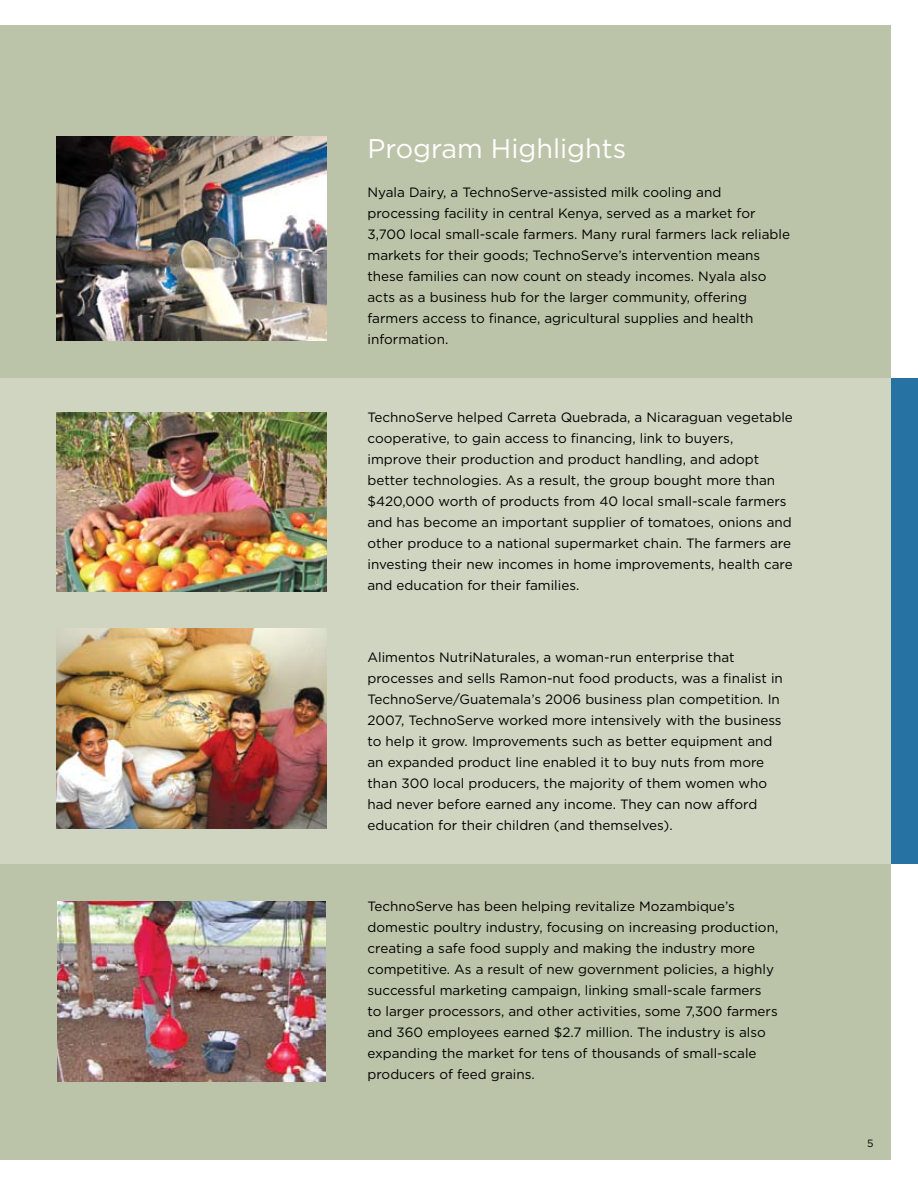
<style>
.page{position:relative;width:918px;height:1188px;background:#fff}
.page>*{position:absolute;margin:0;border:0;box-sizing:border-box;transform-origin:0 0}
.t1{font:27px "Gotham";color:#fff}
.t2{font:13.5px/21px "Gotham";color:#000}
.t3{font:10.5px "Gotham";color:#000}
</style>
<div class="page">
<div style="left:0;top:26px;width:891px;height:1134px;background:#bbc4a8"></div>
<div style="left:0;top:378px;width:891px;height:486px;background:#cfd5c1"></div>
<div style="left:891px;top:378px;width:27px;height:486px;background:#2672a2"></div>
<img style="left:57px;top:136px;width:270px;height:204px">
<img style="left:57px;top:413px;width:270px;height:179px">
<img style="left:57px;top:628px;width:270px;height:201px">
<img style="left:57px;top:901px;width:269px;height:180px">
<h1 class="t1" style="left:368px;top:133px;width:260px">Program Highlights</h1>
<p class="t2" style="left:368px;top:181px;width:424px">Nyala Dairy, a TechnoServe-assisted milk cooling and processing facility in central Kenya, served as a market for 3,700 local small-scale farmers. Many rural farmers lack reliable markets for their goods; TechnoServe’s intervention means these families can now count on steady incomes. Nyala also acts as a business hub for the larger community, offering farmers access to finance, agricultural supplies and health information.</p>
<p class="t2" style="left:368px;top:406px;width:427px">TechnoServe helped Carreta Quebrada, a Nicaraguan vegetable cooperative, to gain access to financing, link to buyers,<br>improve their production and product handling, and adopt better technologies. As a result, the group bought more than $420,000 worth of products from 40 local small-scale farmers and has become an important supplier of tomatoes, onions and other produce to a national supermarket chain. The farmers are investing their new incomes in home improvements, health care and education for their families.</p>
<p class="t2" style="left:368px;top:646px;width:417px">Alimentos NutriNaturales, a woman-run enterprise that processes and sells Ramon-nut food products, was a finalist in TechnoServe/Guatemala’s 2006 business plan competition. In 2007, TechnoServe worked more intensively with the business to help it grow. Improvements such as better equipment and an expanded product line enabled it to buy nuts from more than 300 local producers, the majority of them women who had never before earned any income. They can now afford education for their children (and themselves).</p>
<p class="t2" style="left:368px;top:895px;width:412px">TechnoServe has been helping revitalize Mozambique’s domestic poultry industry, focusing on increasing production, creating a safe food supply and making the industry more competitive. As a result of new government policies, a highly successful marketing campaign, linking small-scale farmers to larger processors, and other activities, some 7,300 farmers and 360 employees earned $2.7 million. The industry is also expanding the market for tens of thousands of small-scale producers of feed grains.</p>
<p class="t3" style="left:867px;top:1137px;width:8px">5</p>
</div>
